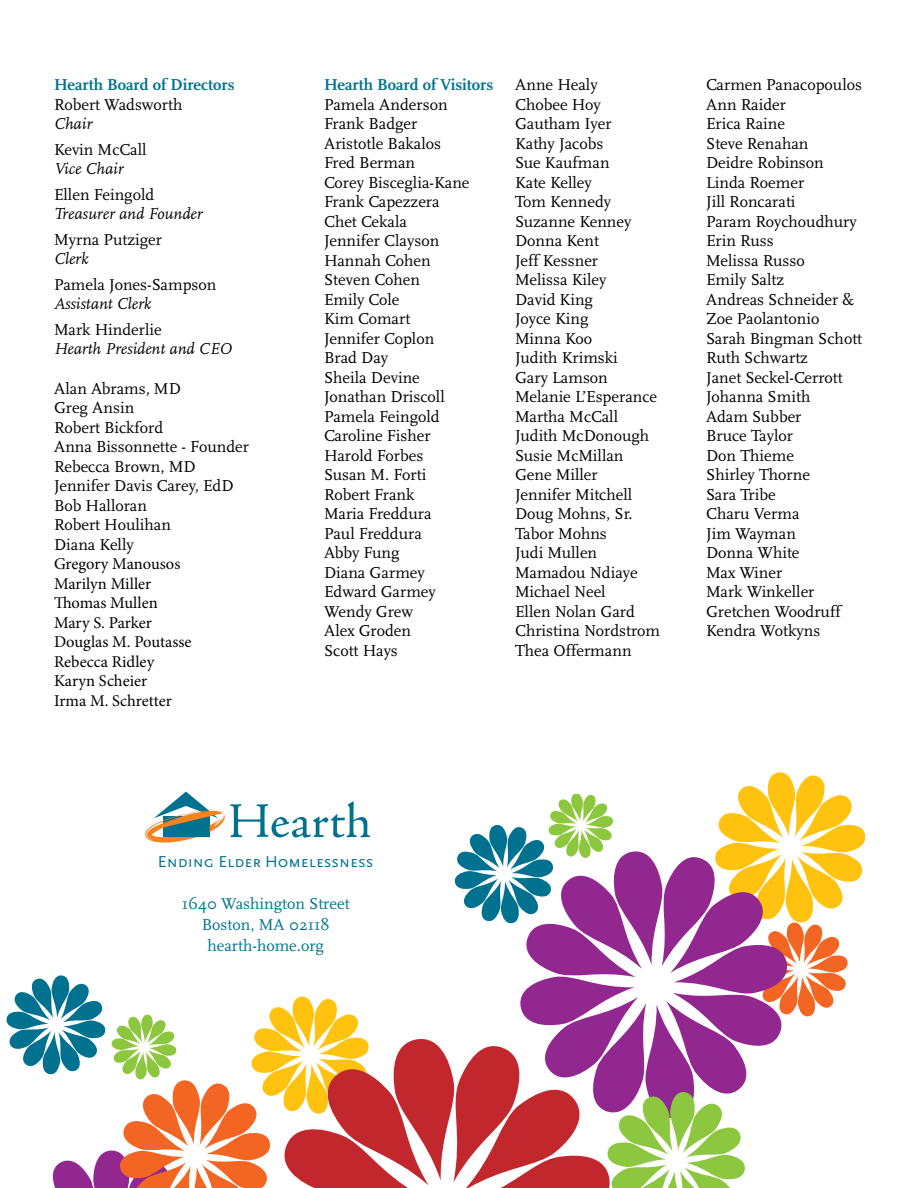
<style>
.page{position:relative;width:918px;height:1188px;background:#fff}
.page>*{position:absolute;margin:0;border:0;box-sizing:border-box;transform-origin:0 0}
.t1{font:50.1px "Adobe Jenson Pro";letter-spacing:.01em;color:#00728f}
.t2{font:16.5px/19.5px "Scala";color:#000}
.t3{font:16.5px/19.5px "Minion Pro";color:#000}
.t4{font:italic 16.5px "Scala";color:#000}
.t5{font:16.5px/21px "Scala";color:#00728f;text-align:center}
.t6{font:700 16.5px "Scala";color:#00728f}
.t7{font:16.5px "Scala Sans Caps";color:#00728f}
</style>
<div class="page">
<svg style="left:6px;top:772px;width:860px;height:416px"></svg>
<p class="t6" style="left:54px;top:75px;width:182px">Hearth Board of Directors</p>
<p class="t2" style="left:54px;top:95px;width:130px">Robert Wadsworth</p>
<p class="t4" style="left:54px;top:115px;width:40px">Chair</p>
<p class="t2" style="left:54px;top:140px;width:94px">Kevin McCall</p>
<p class="t4" style="left:54px;top:160px;width:71px">Vice Chair</p>
<p class="t2" style="left:54px;top:185px;width:102px">Ellen Feingold</p>
<p class="t4" style="left:54px;top:205px;width:150px">Treasurer and Founder</p>
<p class="t2" style="left:54px;top:230px;width:110px">Myrna Putziger</p>
<p class="t4" style="left:54px;top:250px;width:36px">Clerk</p>
<p class="t2" style="left:54px;top:275px;width:164px">Pamela Jones-Sampson</p>
<p class="t4" style="left:54px;top:295px;width:99px">Assistant Clerk</p>
<p class="t2" style="left:54px;top:320px;width:109px">Mark Hinderlie</p>
<p class="t4" style="left:54px;top:340px;width:179px">Hearth President and CEO</p>
<p class="t2" style="left:54px;top:379px;width:196px">Alan Abrams, MD<br>Greg Ansin<br>Robert Bickford<br>Anna Bissonnette - Founder<br>Rebecca Brown, MD<br>Jennifer Davis Carey, EdD<br>Bob Halloran<br>Robert Houlihan<br>Diana Kelly</p>
<p class="t3" style="left:54px;top:554px;width:139px">Gregory Manousos<br>Marilyn Miller<br>Thomas Mullen<br>Mary S. Parker<br>Douglas M. Poutasse<br>Rebecca Ridley<br>Karyn Scheier<br>Irma M. Schretter</p>
<p class="t6" style="left:324px;top:75px;width:171px">Hearth Board of Visitors</p>
<p class="t2" style="left:324px;top:95px;width:147px">Pamela Anderson<br>Frank Badger<br>Aristotle Bakalos<br>Fred Berman<br>Corey Bisceglia-Kane<br>Frank Capezzera<br>Chet Cekala<br>Jennifer Clayson<br>Hannah Cohen<br>Steven Cohen<br>Emily Cole<br>Kim Comart<br>Jennifer Coplon<br>Brad Day<br>Sheila Devine<br>Jonathan Driscoll<br>Pamela Feingold<br>Caroline Fisher<br>Harold Forbes<br>Susan M. Forti<br>Robert Frank<br>Maria Freddura<br>Paul Freddura<br>Abby Fung<br>Diana Garmey<br>Edward Garmey<br>Wendy Grew<br>Alex Groden<br>Scott Hays</p>
<p class="t2" style="left:515px;top:75px;width:147px">Anne Healy<br>Chobee Hoy<br>Gautham Iyer<br>Kathy Jacobs<br>Sue Kaufman<br>Kate Kelley<br>Tom Kennedy<br>Suzanne Kenney<br>Donna Kent<br>Jeff Kessner<br>Melissa Kiley<br>David King<br>Joyce King<br>Minna Koo<br>Judith Krimski<br>Gary Lamson<br>Melanie L’Esperance<br>Martha McCall<br>Judith McDonough<br>Susie McMillan<br>Gene Miller<br>Jennifer Mitchell<br>Doug Mohns, Sr.<br>Tabor Mohns<br>Judi Mullen<br>Mamadou Ndiaye<br>Michael Neel<br>Ellen Nolan Gard<br>Christina Nordstrom<br>Thea Offermann</p>
<p class="t2" style="left:706px;top:75px;width:158px">Carmen Panacopoulos<br>Ann Raider<br>Erica Raine<br>Steve Renahan<br>Deidre Robinson<br>Linda Roemer<br>Jill Roncarati<br>Param Roychoudhury<br>Erin Russ<br>Melissa Russo<br>Emily Saltz<br>Andreas Schneider &amp;<br>Zoe Paolantonio<br>Sarah Bingman Schott<br>Ruth Schwartz<br>Janet Seckel-Cerrott<br>Johanna Smith<br>Adam Subber<br>Bruce Taylor<br>Don Thieme<br>Shirley Thorne<br>Sara Tribe<br>Charu Verma<br>Jim Wayman<br>Donna White<br>Max Winer<br>Mark Winkeller<br>Gretchen Woodruff<br>Kendra Wotkyns</p>
<h1 class="t1" style="left:228px;top:793px;width:145px">Hearth</h1>
<p class="t7" style="left:158px;top:853px;width:217px">Ending Elder Homelessness</p>
<p class="t5" style="left:182px;top:893px;width:169px">1640 Washington Street<br>Boston, MA 02118 hearth-home.org</p>
</div>
